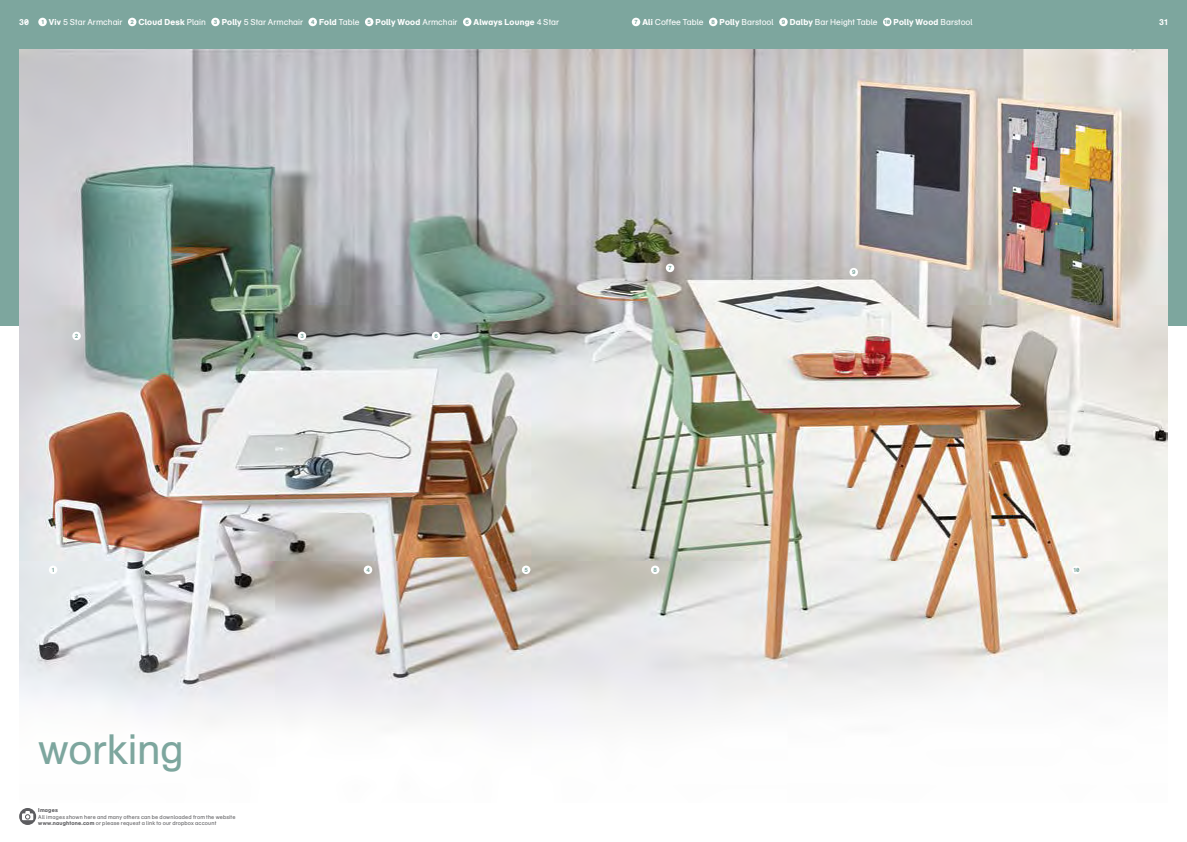
<style>
.page{position:relative;width:1187px;height:842px;background:#fff}
.page>*{position:absolute;margin:0;border:0;box-sizing:border-box;transform-origin:0 0}
.t1{font:42px "Naughtone";letter-spacing:-.01em;color:#7da69e}
.t2{font:8.5px "Naughtone";color:#fff}
.t3{font:700 8.5px "Naughtone";color:#fff}
.t4{font:700 6px "Naughtone";color:#7da69e}
.t5{font:5.5px/6.4px "Naughtone";letter-spacing:.025em;color:#5d5d60}
.t6{font:700 5.5px "Naughtone";letter-spacing:.035em;color:#5d5d60}
.s1{font-weight:700;font-size:6px;color:#7da69e}
.s2{font-weight:700}
</style>
<div class="page">
<div style="left:0;top:0;width:1186px;height:325px;background:#7da69e"></div>
<div style="left:38px;top:18px;width:9px;height:8px;background:#fff;border-radius:50%"></div>
<div style="left:128px;top:18px;width:8px;height:8px;background:#fff;border-radius:50%"></div>
<div style="left:211px;top:18px;width:9px;height:8px;background:#fff;border-radius:50%"></div>
<div style="left:308px;top:18px;width:9px;height:8px;background:#fff;border-radius:50%"></div>
<div style="left:365px;top:18px;width:8px;height:8px;background:#fff;border-radius:50%"></div>
<div style="left:463px;top:18px;width:8px;height:8px;background:#fff;border-radius:50%"></div>
<div style="left:631px;top:18px;width:9px;height:8px;background:#fff;border-radius:50%"></div>
<div style="left:709px;top:18px;width:8px;height:8px;background:#fff;border-radius:50%"></div>
<div style="left:779px;top:18px;width:8px;height:8px;background:#fff;border-radius:50%"></div>
<div style="left:882px;top:18px;width:9px;height:8px;background:#fff;border-radius:50%"></div>
<svg style="left:19px;top:808px;width:17px;height:17px"></svg>
<svg style="left:22px;top:813px;width:11px;height:7px"></svg>
<svg style="left:25px;top:811px;width:5px;height:8px"></svg>
<img style="left:19px;top:50px;width:1148px;height:673px">
<div style="left:72px;top:332px;width:9px;height:8px;background:#fff;border-radius:50%"></div>
<div style="left:49px;top:566px;width:8px;height:8px;background:#fff;border-radius:50%"></div>
<div style="left:522px;top:566px;width:8px;height:8px;background:#fff;border-radius:50%"></div>
<div style="left:665px;top:264px;width:9px;height:8px;background:#fff;border-radius:50%"></div>
<div style="left:651px;top:566px;width:8px;height:8px;background:#fff;border-radius:50%"></div>
<div style="left:849px;top:268px;width:8px;height:8px;background:#fff;border-radius:50%"></div>
<div style="left:1071px;top:566px;width:9px;height:8px;background:#fff;border-radius:50%"></div>
<div style="left:364px;top:566px;width:8px;height:8px;background:#fff;border-radius:50%"></div>
<div style="left:298px;top:332px;width:8px;height:8px;background:#fff;border-radius:50%"></div>
<div style="left:432px;top:332px;width:8px;height:8px;background:#fff;border-radius:50%"></div>
<p class="t3" style="left:19px;top:17px;width:12px">30</p>
<p class="t2" style="left:41px;top:17px;width:519px"><span class="s1">1</span> <span class="s2">Viv</span> 5 Star Armchair <span class="s1">2</span> <span class="s2">Cloud Desk</span> Plain <span class="s1">3</span> <span class="s2">Polly</span> 5 Star Armchair <span class="s1">4</span> <span class="s2">Fold</span> Table <span class="s1">5</span> <span class="s2">Polly Wood</span> Armchair <span class="s1">6</span> <span class="s2">Always Lounge</span> 4 Star</p>
<p class="t2" style="left:634px;top:17px;width:340px"><span class="s1">7</span> <span class="s2">Ali</span> Coffee Table <span class="s1">8</span> <span class="s2">Polly</span> Barstool <span class="s1">9</span> <span class="s2">Dalby</span> Bar Height Table <span class="s1">10</span> <span class="s2">Polly Wood</span> Barstool</p>
<p class="t3" style="left:1159px;top:17px;width:10px">31</p>
<p class="t4" style="left:75px;top:332px;width:5px">2</p>
<p class="t4" style="left:300px;top:332px;width:5px">3</p>
<p class="t4" style="left:434px;top:332px;width:5px">6</p>
<p class="t4" style="left:668px;top:264px;width:5px">7</p>
<p class="t4" style="left:852px;top:269px;width:5px">9</p>
<p class="t4" style="left:366px;top:566px;width:5px">4</p>
<p class="t4" style="left:1073px;top:566px;width:8px">10</p>
<p class="t4" style="left:653px;top:566px;width:5px">8</p>
<p class="t4" style="left:52px;top:566px;width:4px">1</p>
<p class="t4" style="left:524px;top:566px;width:5px">5</p>
<h1 class="t1" style="left:38px;top:726px;width:147px">working</h1>
<p class="t6" style="left:38px;top:807px;width:21px">Images</p>
<p class="t5" style="left:38px;top:813px;width:199px">All images shown here and many others can be downloaded from the website <span class="s2">www.naughtone.com</span> or please request a link to our dropbox account</p>
</div>
